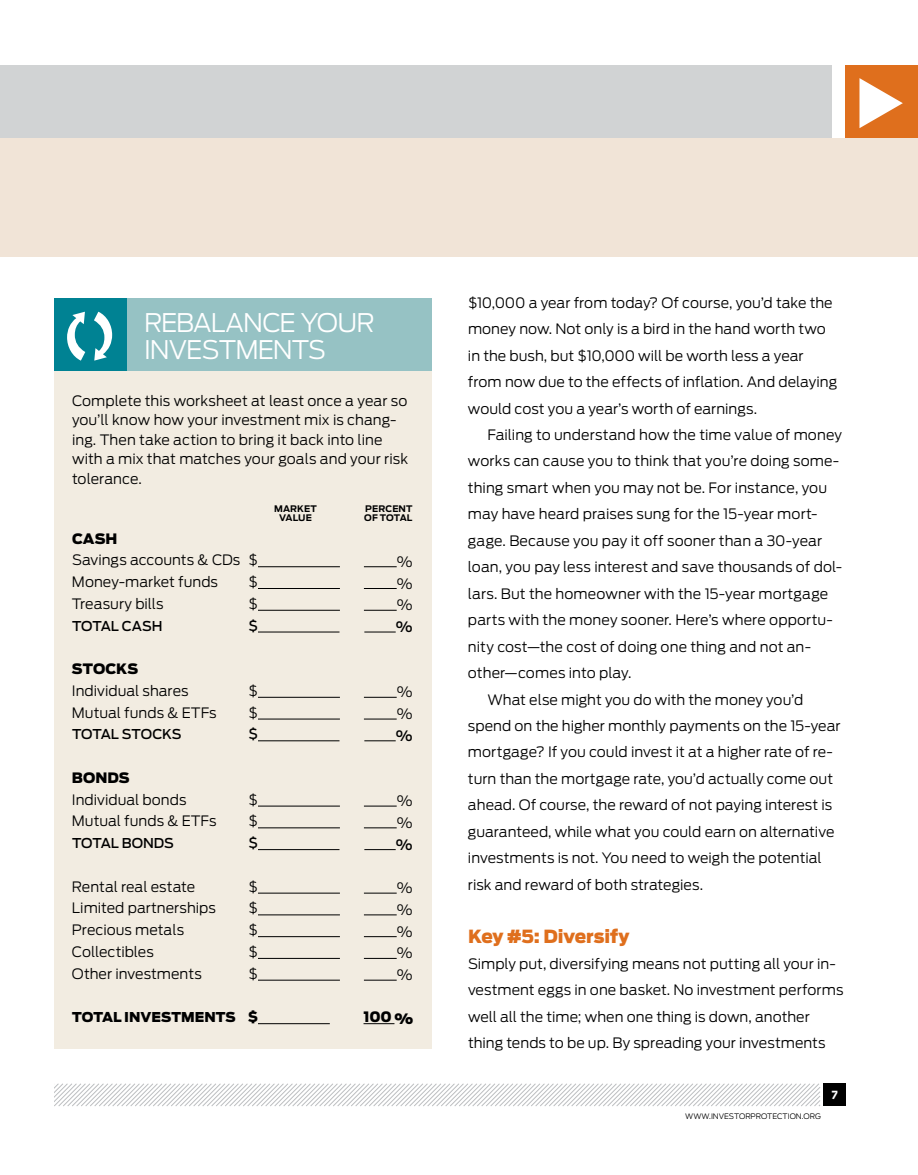
<style>
.page{position:relative;width:918px;height:1175px;background:#fff}
.page>*{position:absolute;margin:0;border:0;box-sizing:border-box;transform-origin:0 0}
.t1{font:300 25.5px "Antenna";letter-spacing:-.035em;color:#fff}
.t2{font:900 18px "Antenna";letter-spacing:-.01em;color:#df6f1d}
.t3{font:300 14.25px/26.4px "Antenna";color:#000}
.t4{font:900 14.25px "Antenna";letter-spacing:-.005em;color:#000}
.t5{font:500 14.25px "Antenna";color:#000}
.t6{font:500 13.5px "Antenna";letter-spacing:-.01em;color:#000}
.t7{font:900 13.5px "Antenna";color:#000}
.t8{font:10.5px "Retina Micro D10";color:#fff}
.t9{font:700 9px "Antenna";letter-spacing:.01em;color:#000}
.t10{font:300 7.5px "Antenna";letter-spacing:-.005em;color:#000}
.s1{font-size:14.25px}
</style>
<div class="page">
<div style="left:823px;top:1083px;width:23px;height:23px;background:#000"></div>
<svg style="left:54px;top:1083px;width:767px;height:24px"></svg>
<div style="left:0;top:66px;width:832px;height:72px;background:#d1d3d4"></div>
<div style="left:846px;top:66px;width:72px;height:72px;background:#df6f1d"></div>
<svg style="left:859px;top:78px;width:44px;height:50px"></svg>
<div style="left:0;top:138px;width:918px;height:118px;background:#f1e4d7"></div>
<div style="left:54px;top:300px;width:378px;height:748px;background:#f2ece1"></div>
<hr style="left:258px;top:566px;width:82px;height:1px;background:#000">
<hr style="left:364px;top:566px;width:33px;height:1px;background:#000">
<hr style="left:258px;top:588px;width:82px;height:1px;background:#000">
<hr style="left:364px;top:588px;width:33px;height:1px;background:#000">
<hr style="left:258px;top:610px;width:82px;height:1px;background:#000">
<hr style="left:364px;top:610px;width:33px;height:1px;background:#000">
<hr style="left:258px;top:631px;width:82px;height:1px;background:#000">
<hr style="left:364px;top:631px;width:32px;height:1px;background:#000">
<hr style="left:258px;top:697px;width:82px;height:1px;background:#000">
<hr style="left:364px;top:697px;width:33px;height:1px;background:#000">
<hr style="left:258px;top:718px;width:82px;height:1px;background:#000">
<hr style="left:364px;top:718px;width:33px;height:1px;background:#000">
<hr style="left:258px;top:740px;width:82px;height:1px;background:#000">
<hr style="left:364px;top:740px;width:32px;height:1px;background:#000">
<hr style="left:258px;top:805px;width:82px;height:1px;background:#000">
<hr style="left:364px;top:805px;width:33px;height:1px;background:#000">
<hr style="left:258px;top:827px;width:82px;height:1px;background:#000">
<hr style="left:364px;top:827px;width:33px;height:1px;background:#000">
<hr style="left:258px;top:849px;width:82px;height:1px;background:#000">
<hr style="left:364px;top:849px;width:32px;height:1px;background:#000">
<hr style="left:258px;top:892px;width:82px;height:1px;background:#000">
<hr style="left:364px;top:892px;width:33px;height:1px;background:#000">
<hr style="left:258px;top:914px;width:82px;height:1px;background:#000">
<hr style="left:364px;top:914px;width:33px;height:1px;background:#000">
<hr style="left:258px;top:936px;width:82px;height:1px;background:#000">
<hr style="left:364px;top:936px;width:33px;height:1px;background:#000">
<hr style="left:258px;top:958px;width:82px;height:1px;background:#000">
<hr style="left:364px;top:958px;width:33px;height:1px;background:#000">
<hr style="left:258px;top:979px;width:82px;height:1px;background:#000">
<hr style="left:364px;top:979px;width:33px;height:1px;background:#000">
<hr style="left:258px;top:1023px;width:72px;height:1px;background:#000">
<hr style="left:364px;top:1023px;width:30px;height:1px;background:#000">
<div style="left:54px;top:299px;width:378px;height:72px;background:#96c2c4"></div>
<div style="left:54px;top:299px;width:72px;height:72px;background:#008293"></div>
<h1 class="t1" style="left:54px;top:334px;width:269px">❑ i nvestments</h1>
<h1 class="t1" style="left:144px;top:307px;width:35px">rebala</h1>
<h1 class="t1" style="left:243px;top:307px;width:133px">nce your</h1>
<p class="t3" style="left:72px;top:390px;width:338px;line-height:19.5px">Complete this worksheet at least once a year so you’ll know how your investment mix is chang&shy;ing. Then take action to bring it back into line with a mix that matches your goals and your risk tolerance.</p>
<p class="t9" style="left:274px;top:503px;width:44px">MARKET</p>
<p class="t9" style="left:365px;top:503px;width:49px">PERCENT</p>
<p class="t9" style="left:279px;top:512px;width:34px">VALUE</p>
<p class="t9" style="left:364px;top:512px;width:50px">OF TOTAL</p>
<p class="t4" style="left:72px;top:530px;width:24px">CASH</p>
<p class="t3" style="left:72px;top:547px;width:188px">Savings accounts &amp; CDs $</p>
<p class="t3" style="left:397px;top:548px;width:17px">%</p>
<p class="t3" style="left:72px;top:568px;width:148px">Money-market funds</p>
<p class="t3" style="left:249px;top:568px;width:11px">$</p>
<p class="t3" style="left:397px;top:570px;width:17px">%</p>
<p class="t3" style="left:72px;top:590px;width:93px">Treasury bills</p>
<p class="t3" style="left:249px;top:590px;width:11px">$</p>
<p class="t3" style="left:397px;top:592px;width:17px">%</p>
<p class="t6" style="left:72px;top:617px;width:61px">TOTAL CASH</p>
<p class="t5" style="left:248px;top:617px;width:11px">$</p>
<p class="t5" style="left:396px;top:618px;width:18px">%</p>
<p class="t4" style="left:72px;top:660px;width:23px">STOCKS</p>
<p class="t3" style="left:72px;top:677px;width:118px">Individual shares</p>
<p class="t3" style="left:249px;top:677px;width:11px">$</p>
<p class="t3" style="left:397px;top:679px;width:17px">%</p>
<p class="t3" style="left:72px;top:699px;width:146px">Mutual funds &amp; ETFs</p>
<p class="t3" style="left:249px;top:699px;width:11px">$</p>
<p class="t3" style="left:397px;top:700px;width:17px">%</p>
<p class="t6" style="left:72px;top:726px;width:80px">TOTAL STOCKS</p>
<p class="t5" style="left:248px;top:725px;width:11px">$</p>
<p class="t5" style="left:396px;top:727px;width:18px">%</p>
<p class="t4" style="left:72px;top:769px;width:24px">BONDS</p>
<p class="t3" style="left:72px;top:786px;width:116px">Individual bonds</p>
<p class="t3" style="left:249px;top:786px;width:11px">$</p>
<p class="t3" style="left:397px;top:787px;width:17px">%</p>
<p class="t3" style="left:72px;top:808px;width:146px">Mutual funds &amp; ETFs</p>
<p class="t3" style="left:249px;top:808px;width:11px">$</p>
<p class="t3" style="left:397px;top:809px;width:17px">%</p>
<p class="t6" style="left:72px;top:835px;width:61px">TOTAL BONDS</p>
<p class="t5" style="left:248px;top:834px;width:11px">$</p>
<p class="t5" style="left:396px;top:836px;width:18px">%</p>
<p class="t3" style="left:72px;top:873px;width:125px">Rental real estate</p>
<p class="t3" style="left:249px;top:873px;width:11px">$</p>
<p class="t3" style="left:397px;top:874px;width:17px">%</p>
<p class="t3" style="left:72px;top:895px;width:145px">Limited partnerships</p>
<p class="t3" style="left:249px;top:895px;width:11px">$</p>
<p class="t3" style="left:397px;top:896px;width:17px">%</p>
<p class="t3" style="left:72px;top:916px;width:114px">Precious metals</p>
<p class="t3" style="left:249px;top:916px;width:11px">$</p>
<p class="t3" style="left:397px;top:918px;width:17px">%</p>
<p class="t3" style="left:72px;top:938px;width:83px">Collectibles</p>
<p class="t3" style="left:249px;top:938px;width:11px">$</p>
<p class="t3" style="left:397px;top:940px;width:17px">%</p>
<p class="t3" style="left:72px;top:960px;width:131px">Other investments</p>
<p class="t3" style="left:249px;top:960px;width:11px">$</p>
<p class="t3" style="left:397px;top:961px;width:17px">%</p>
<p class="t7" style="left:72px;top:1009px;width:188px">TOTAL INVESTMENTS <span class="s1">$</span></p>
<p class="t4" style="left:364px;top:1008px;width:51px">100 %</p>
<p class="t3" style="left:468px;top:289px;width:371px">$10,000 a year from today? Of course, you’d take the money now. Not only is a bird in the hand worth two in the bush, but $10,000 will be worth less a year from now due to the effects of inflation. And delaying would cost you a year’s worth of earnings.</p>
<p class="t3" style="left:487px;top:422px;width:356px">Failing to understand how the time value of money</p>
<p class="t3" style="left:468px;top:448px;width:373px">works can cause you to think that you’re doing some-</p>
<p class="t3" style="left:468px;top:474px;width:361px">thing smart when you may not be. For instance, you</p>
<p class="t3" style="left:468px;top:501px;width:351px">may have heard praises sung for the 15-year mort-</p>
<p class="t3" style="left:468px;top:527px;width:356px">gage. Because you pay it off sooner than a 30-year</p>
<p class="t3" style="left:468px;top:554px;width:376px">loan, you pay less interest and save thousands of dol-</p>
<p class="t3" style="left:468px;top:580px;width:362px">lars. But the homeowner with the 15-year mortgage</p>
<p class="t3" style="left:468px;top:607px;width:366px">parts with the money sooner. Here’s where opportu-</p>
<p class="t3" style="left:468px;top:633px;width:345px">nity cost—the cost of doing one thing and not an-</p>
<p class="t3" style="left:468px;top:659px;width:165px">other—comes into play.</p>
<p class="t3" style="left:487px;top:686px;width:317px">What else might you do with the money you’d</p>
<p class="t3" style="left:468px;top:712px;width:374px">spend on the higher monthly payments on the 15-year</p>
<p class="t3" style="left:468px;top:739px;width:366px">mortgage? If you could invest it at a higher rate of re-</p>
<p class="t3" style="left:468px;top:765px;width:367px">turn than the mortgage rate, you’d actually come out</p>
<p class="t3" style="left:468px;top:792px;width:366px">ahead. Of course, the reward of not paying interest is</p>
<p class="t3" style="left:468px;top:818px;width:368px">guaranteed, while what you could earn on alternative</p>
<p class="t3" style="left:468px;top:844px;width:355px">investments is not. You need to weigh the potential</p>
<p class="t3" style="left:468px;top:871px;width:237px">risk and reward of both strategies.</p>
<p class="t2" style="left:468px;top:925px;width:163px">KEY #5: DIVERSIFY</p>
<p class="t3" style="left:468px;top:950px;width:377px">Simply put, diversifying means not putting all your in&shy;vestment eggs in one basket. N o investment performs well all the time; when one thing is down, another thing tends to be up. By spreading your investments</p>
<p class="t10" style="left:685px;top:1111px;width:10px">www</p>
<p class="t10" style="left:709px;top:1111px;width:112px">.i nvestorprotection.org</p>
<p class="t8" style="left:831px;top:1088px;width:8px">7</p>
</div>
